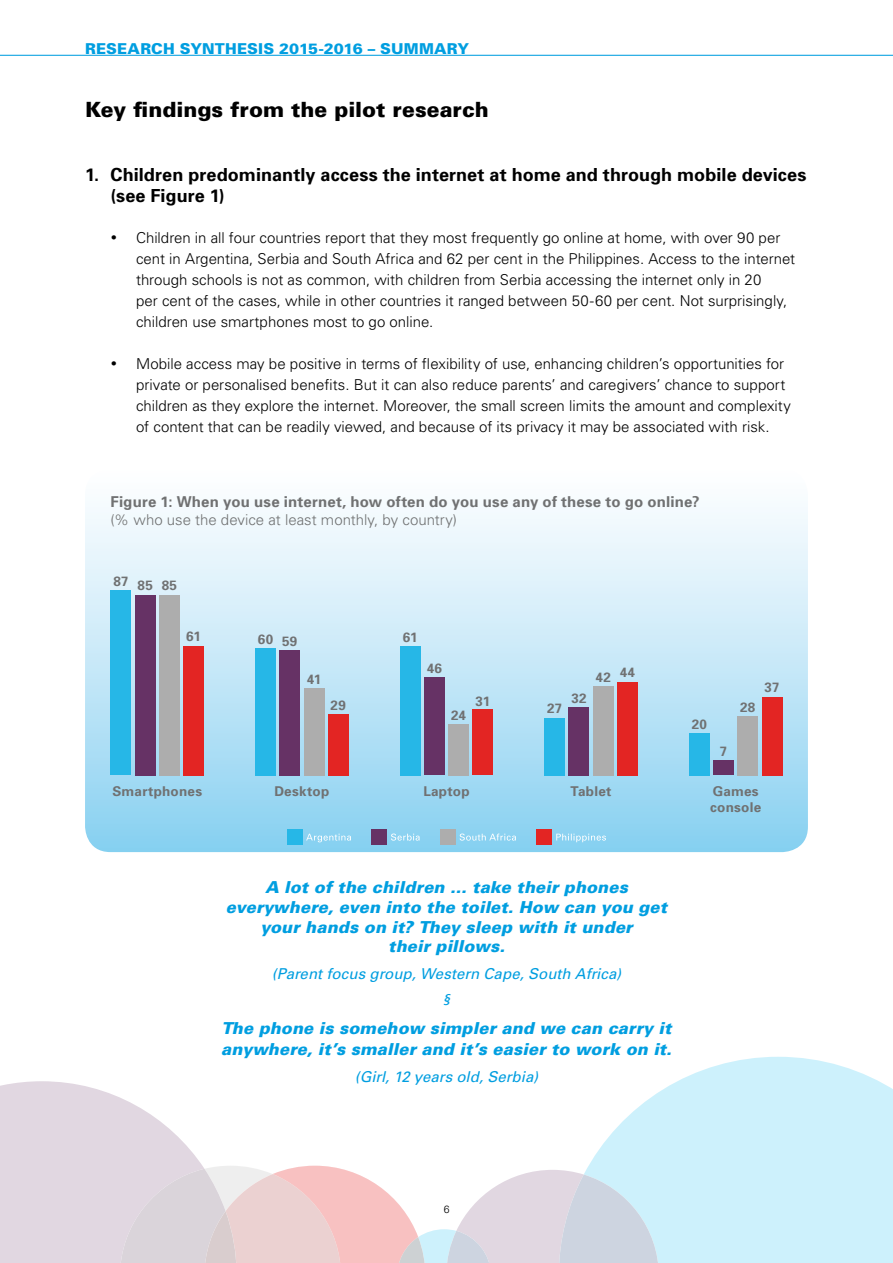
<style>
.page{position:relative;width:893px;height:1263px;background:#fff}
.page>*{position:absolute;margin:0;border:0;box-sizing:border-box;transform-origin:0 0}
.t1{font:900 21px "Univers";letter-spacing:.005em;color:#000}
.t2{font:700 18px/21.6px "Univers";letter-spacing:.005em;color:#000}
.t3{font:italic 900 16.5px/19.8px "Univers";letter-spacing:.01em;color:#009ee0;text-align:center}
.t4{font:300 15px/21px "Univers";color:#000}
.t5{font:italic 15px/26.5px "Univers";letter-spacing:.005em;color:#009ee0;text-align:center}
.t6{font:700 15px "Univers";letter-spacing:.01em;color:#707172}
.t7{font:300 15px "Univers";color:#707172}
.t8{font:900 15px "Univers";letter-spacing:.01em;color:#009ee0}
.t9{font:700 13.5px/16.2px "Univers";letter-spacing:.02em;color:#707172}
.t10{font:300 10.5px "Univers";color:#000}
</style>
<div class="page">
<hr style="left:0;top:55px;width:893px;height:1px;background:#009ee0">
<svg style="left:85px;top:507px;width:723px;height:345px"></svg>
<div style="left:111px;top:590px;width:20px;height:185px;background:#26b7e7"></div>
<div style="left:135px;top:595px;width:21px;height:180px;background:#663265"></div>
<div style="left:159px;top:595px;width:21px;height:180px;background:#adadad"></div>
<div style="left:183px;top:646px;width:21px;height:129px;background:#e32523"></div>
<div style="left:689px;top:733px;width:21px;height:42px;background:#26b7e7"></div>
<div style="left:713px;top:760px;width:21px;height:15px;background:#663265"></div>
<div style="left:737px;top:716px;width:21px;height:59px;background:#adadad"></div>
<div style="left:762px;top:697px;width:20px;height:78px;background:#e32523"></div>
<div style="left:400px;top:646px;width:20px;height:129px;background:#26b7e7"></div>
<div style="left:424px;top:677px;width:21px;height:98px;background:#663265"></div>
<div style="left:448px;top:724px;width:21px;height:51px;background:#adadad"></div>
<div style="left:472px;top:709px;width:21px;height:66px;background:#e32523"></div>
<div style="left:255px;top:648px;width:21px;height:127px;background:#26b7e7"></div>
<div style="left:279px;top:650px;width:21px;height:125px;background:#663265"></div>
<div style="left:304px;top:688px;width:20px;height:87px;background:#adadad"></div>
<div style="left:328px;top:714px;width:21px;height:61px;background:#e32523"></div>
<div style="left:544px;top:718px;width:21px;height:57px;background:#26b7e7"></div>
<div style="left:569px;top:707px;width:20px;height:68px;background:#663265"></div>
<div style="left:593px;top:686px;width:21px;height:89px;background:#adadad"></div>
<div style="left:617px;top:682px;width:21px;height:93px;background:#e32523"></div>
<div style="left:287px;top:829px;width:15px;height:15px;background:#26b7e7"></div>
<svg style="left:306px;top:834px;width:45px;height:8px"></svg>
<div style="left:371px;top:829px;width:16px;height:15px;background:#663265"></div>
<svg style="left:391px;top:833px;width:29px;height:8px"></svg>
<div style="left:440px;top:829px;width:15px;height:15px;background:#adadad"></div>
<svg style="left:460px;top:833px;width:56px;height:8px"></svg>
<div style="left:536px;top:829px;width:16px;height:15px;background:#e32523"></div>
<svg style="left:556px;top:834px;width:50px;height:8px"></svg>
<div style="left:659px;top:1057px;width:234px;height:206px;background:#cdf1fc"></div>
<svg style="left:0;top:1081px;width:659px;height:182px"></svg>
<p class="t8" style="left:85px;top:40px;width:386px">RESEARCH SYNTHESIS 2015-2016 – SUMMARY</p>
<h1 class="t1" style="left:85px;top:96px;width:405px">Key findings from the pilot research</h1>
<p class="t2" style="left:111px;top:163px;width:697px;text-indent:-26px">1. Children predominantly access the internet at home and through mobile devices (see Figure 1)</p>
<p class="t4" style="left:136px;top:227px;width:661px;text-indent:-26px">• Children in all four countries report that they most frequently go online at home, with over 90 per cent in Argentina, Serbia and South Africa and 62 per cent in the Philippines. Access to the internet through schools is not as common, with children from Serbia accessing the internet only in 20<br>per cent of the cases, while in other countries it ranged between 50-60 per cent. Not surprisingly, children use smartphones most to go online.</p>
<p class="t4" style="left:136px;top:353px;width:656px;text-indent:-26px">• Mobile access may be positive in terms of flexibility of use, enhancing children’s opportunities for private or personalised benefits. But it can also reduce parents’ and caregivers’ chance to support children as they explore the internet. Moreover, the small screen limits the amount and complexity of content that can be readily viewed, and because of its privacy it may be associated with risk.</p>
<p class="t6" style="left:111px;top:492px;width:590px">Figure 1: When you use internet, how often do you use any of these to go online?</p>
<p class="t7" style="left:111px;top:511px;width:348px">(% who use the device at least monthly, by country)</p>
<p class="t9" style="left:113px;top:576px;width:65px">87 85 85</p>
<p class="t9" style="left:186px;top:628px;width:16px">61</p>
<p class="t9" style="left:112px;top:782px;width:91px">Smartphones</p>
<p class="t9" style="left:258px;top:631px;width:41px">60 59</p>
<p class="t9" style="left:307px;top:671px;width:16px">41</p>
<p class="t9" style="left:331px;top:696px;width:17px">29</p>
<p class="t9" style="left:274px;top:782px;width:57px">Desktop</p>
<p class="t9" style="left:403px;top:628px;width:16px">61</p>
<p class="t9" style="left:427px;top:660px;width:17px">46</p>
<p class="t9" style="left:451px;top:707px;width:17px">24</p>
<p class="t9" style="left:475px;top:692px;width:16px">31</p>
<p class="t9" style="left:423px;top:782px;width:48px">Laptop</p>
<p class="t9" style="left:547px;top:700px;width:17px">27</p>
<p class="t9" style="left:571px;top:690px;width:17px">32</p>
<p class="t9" style="left:595px;top:666px;width:41px">42 44</p>
<p class="t9" style="left:571px;top:782px;width:42px">Tablet</p>
<p class="t9" style="left:692px;top:715px;width:17px">20</p>
<p class="t9" style="left:720px;top:742px;width:9px">7</p>
<p class="t9" style="left:740px;top:698px;width:17px">28</p>
<p class="t9" style="left:764px;top:679px;width:17px">37</p>
<p class="t9" style="left:710px;top:782px;width:53px">Games console</p>
<p class="t3" style="left:226px;top:877px;width:443px">A lot of the children … take their phones everywhere, even into the toilet. How can you get your hands on it? They sleep with it under<br>their pillows.</p>
<p class="t5" style="left:272px;top:960px;width:351px">(Parent focus group, Western Cape, South Africa) §</p>
<p class="t3" style="left:221px;top:1016px;width:452px;line-height:21.6px;text-align:left">The phone is somehow simpler and we can carry it anywhere, it’s smaller and it’s easier to work on it.</p>
<p class="t5" style="left:355px;top:1063px;width:184px">(Girl, 12 years old, Serbia)</p>
<p class="t10" style="left:444px;top:1202px;width:7px">6</p>
</div>
